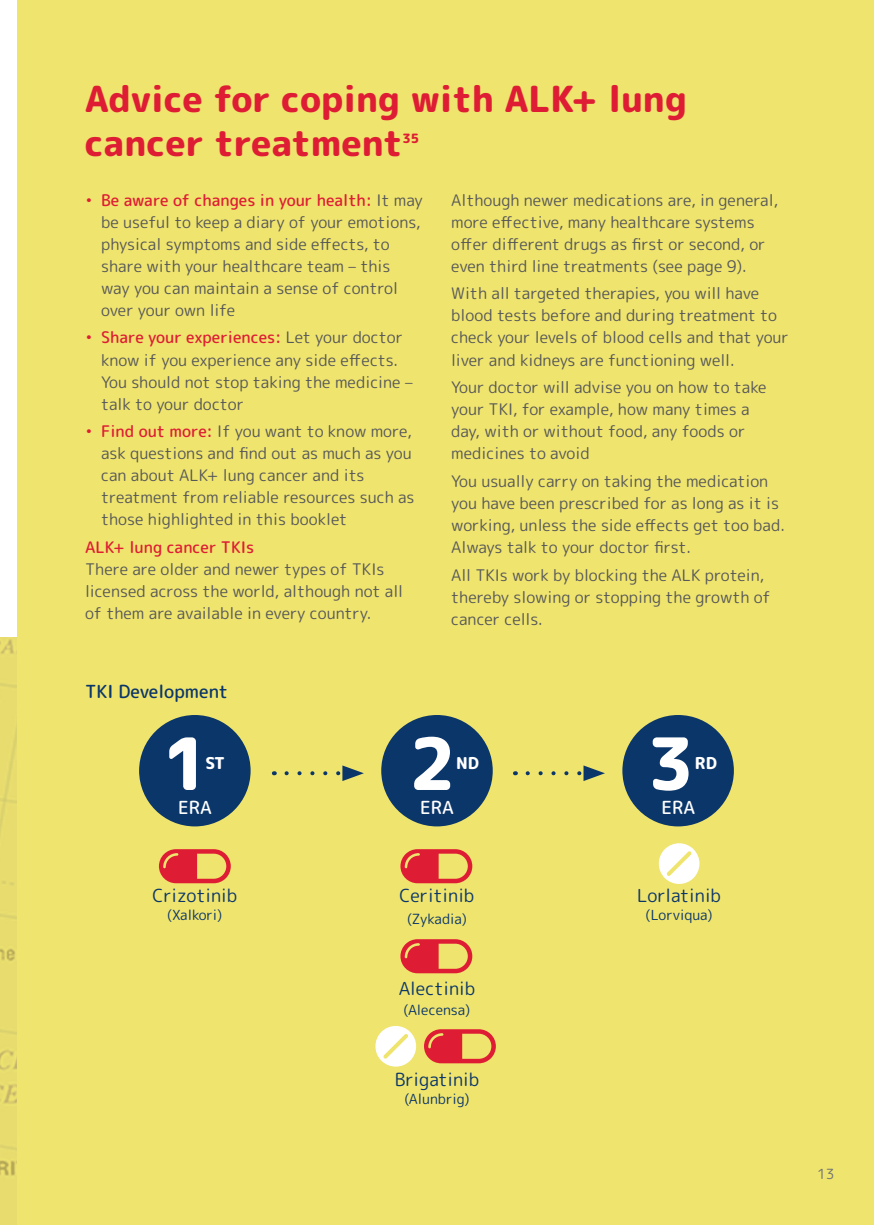
<style>
.page{position:relative;width:874px;height:1225px;background:#fff}
.page>*{position:absolute;margin:0;border:0;box-sizing:border-box;transform-origin:0 0}
.t1{font:800 72px "Rounded Mplus 1 c";color:#fff}
.t2{font:800 36px/44px "Rounded Mplus 1 c";color:#de1d35}
.t3{font:18px "Rounded Mplus 1 c";color:#0b366a}
.t4{font:500 18px "Rounded Mplus 1 c";color:#0b366a}
.t5{font:500 18px "Rounded Mplus 1 c";letter-spacing:.005em;color:#fff}
.t6{font:800 16.4px "Rounded Mplus 1 c";color:#fff}
.t7{font:16px/22px "Rounded Mplus 1 c";color:#57585a}
.t8{font:500 16px "Rounded Mplus 1 c";color:#de1d35}
.t9{font:14px "Rounded Mplus 1 c";color:#0b366a}
.t10{font:14px "Rounded Mplus 1 c";color:#717275}
.t11{font:800 12.8px "Rounded Mplus 1 c";color:#de1d35}
.s1{font-weight:500;color:#de1d35}
</style>
<div class="page">
<img style="left:0;top:637px;width:17px;height:588px">
<div style="left:17px;top:0;width:856px;height:1225px;background:#efe46d"></div>
<div style="left:622px;top:715px;width:111px;height:111px;background:#0b366a;border-radius:50%"></div>
<div style="left:381px;top:715px;width:111px;height:111px;background:#0b366a;border-radius:50%"></div>
<div style="left:139px;top:715px;width:111px;height:111px;background:#0b366a;border-radius:50%"></div>
<svg style="left:286px;top:765px;width:77px;height:16px"></svg>
<svg style="left:527px;top:765px;width:77px;height:16px"></svg>
<svg style="left:658px;top:843px;width:41px;height:41px"></svg>
<svg style="left:375px;top:1026px;width:41px;height:40px"></svg>
<svg style="left:400px;top:849px;width:72px;height:34px"></svg>
<svg style="left:424px;top:1029px;width:71px;height:34px"></svg>
<svg style="left:400px;top:939px;width:72px;height:34px"></svg>
<svg style="left:159px;top:849px;width:72px;height:34px"></svg>
<h2 class="t2" style="left:85px;top:77px;width:603px">Advice for coping with ALK+ lung cancer treatment</h2>
<p class="t11" style="left:402px;top:129px;width:18px">35</p>
<p class="t7" style="left:101px;top:189px;width:323px;text-indent:-16px"><span class="s1">• Be aware of changes in your health:</span> It may be useful to keep a diary of your emotions, physical symptoms and side effects, to share with your healthcare team – this way you can maintain a sense of control over your own life</p>
<p class="t7" style="left:101px;top:327px;width:313px;text-indent:-16px"><span class="s1">• Share your experiences:</span> Let your doctor know if you experience any side effects.<br>You should not stop taking the medicine – talk to your doctor</p>
<p class="t7" style="left:101px;top:420px;width:315px;text-indent:-16px"><span class="s1">• Find out more:</span> If you want to know more, ask questions and find out as much as you can about ALK+ lung cancer and its treatment from reliable resources such as those highlighted in this booklet</p>
<p class="t8" style="left:85px;top:536px;width:170px">ALK+ lung cancer TKIs</p>
<p class="t7" style="left:85px;top:558px;width:319px">There are older and newer types of TKIs licensed across the world, although not all of them are available in every country.</p>
<p class="t4" style="left:85px;top:679px;width:144px">TKI Development</p>
<p class="t7" style="left:451px;top:189px;width:328px">Although newer medications are, in general, more effective, many healthcare systems offer different drugs as first or second, or even third line treatments (see page 9).</p>
<p class="t7" style="left:451px;top:283px;width:339px">With all targeted therapies, you will have blood tests before and during treatment to check your levels of blood cells and that your liver and kidneys are functioning well.</p>
<p class="t7" style="left:451px;top:376px;width:317px">Your doctor will advise you on how to take your TKI, for example, how many times a day, with or without food, any foods or medicines to avoid</p>
<p class="t7" style="left:451px;top:470px;width:335px">You usually carry on taking the medication you have been prescribed for as long as it is working, unless the side effects get too bad.<br>Always talk to your doctor first.</p>
<p class="t7" style="left:451px;top:564px;width:321px">All TKIs work by blocking the ALK protein, thereby slowing or stopping the growth of cancer cells.</p>
<h1 class="t1" style="left:162px;top:712px;width:48px">1</h1>
<p class="t6" style="left:205px;top:751px;width:21px">ST</p>
<h1 class="t1" style="left:408px;top:712px;width:48px">2</h1>
<p class="t6" style="left:456px;top:751px;width:25px">ND</p>
<h1 class="t1" style="left:647px;top:712px;width:48px">3</h1>
<p class="t6" style="left:694px;top:751px;width:24px">RD</p>
<p class="t5" style="left:178px;top:795px;width:35px">ERA</p>
<p class="t5" style="left:420px;top:795px;width:35px">ERA</p>
<p class="t5" style="left:661px;top:795px;width:35px">ERA</p>
<p class="t3" style="left:152px;top:883px;width:86px">Crizotinib</p>
<p class="t9" style="left:167px;top:905px;width:57px">(Xalkori)</p>
<p class="t3" style="left:399px;top:883px;width:76px">Ceritinib</p>
<p class="t9" style="left:407px;top:909px;width:61px">(Zykadia)</p>
<p class="t3" style="left:398px;top:976px;width:78px">Alectinib</p>
<p class="t9" style="left:403px;top:1000px;width:68px">(Alecensa)</p>
<p class="t3" style="left:394px;top:1067px;width:86px">Brigatinib</p>
<p class="t9" style="left:404px;top:1089px;width:66px">(Alunbrig)</p>
<p class="t3" style="left:637px;top:883px;width:85px">Lorlatinib</p>
<p class="t9" style="left:645px;top:905px;width:68px">(Lorviqua)</p>
<p class="t10" style="left:816px;top:1163px;width:19px">13</p>
</div>
